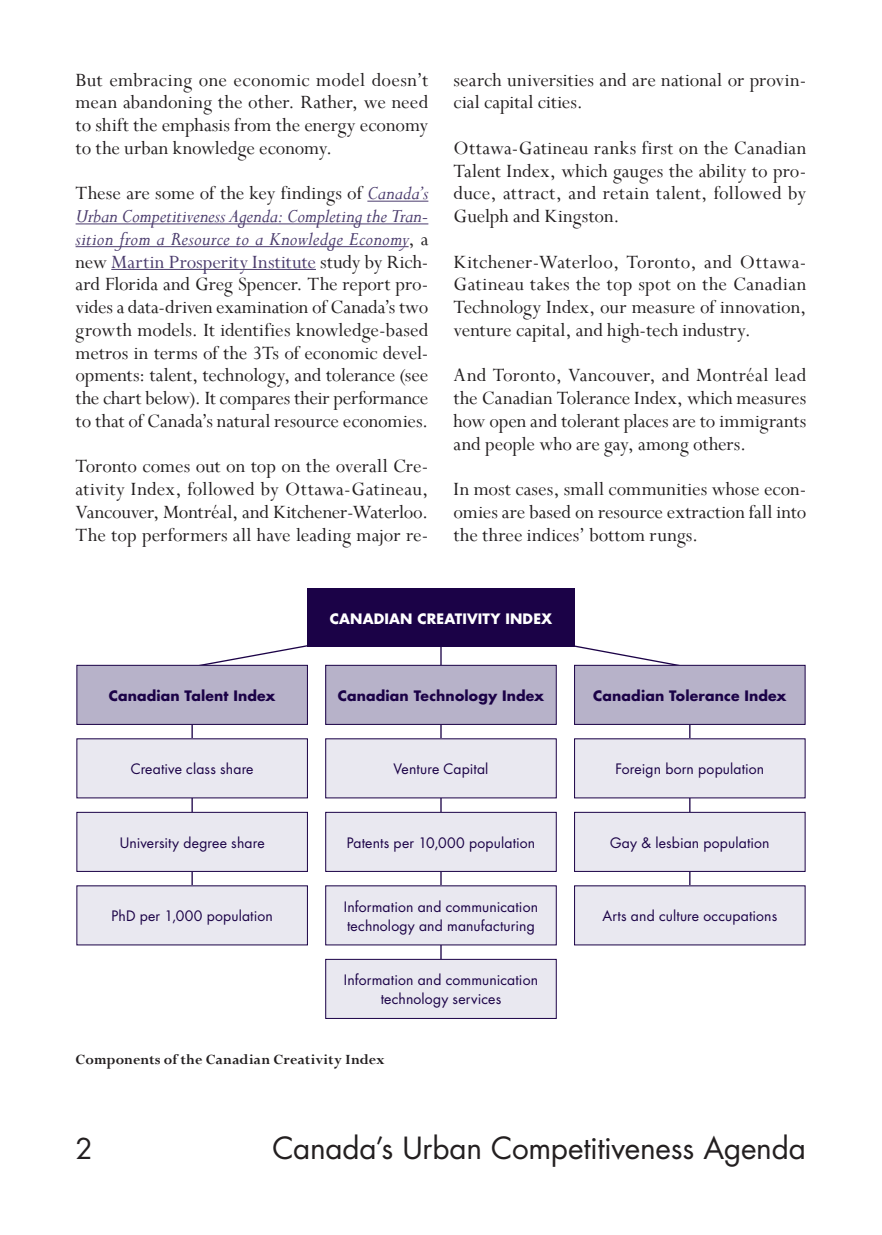
<style>
.page{position:relative;width:882px;height:1235px;background:#fff}
.page>*{position:absolute;margin:0;border:0;box-sizing:border-box;transform-origin:0 0}
.t1{font:29.75px "Futura Std";letter-spacing:-.01em;color:#231f20}
.t2{font:28px "Futura Std";color:#231f20}
.t3{font:21px/22.8px "Perpetua";color:#231f20;text-align:justify}
.t4{font:700 15.75px "Perpetua";letter-spacing:.01em;color:#231f20}
.t5{font:14px/19.2px "Futura Std";letter-spacing:.01em;color:#1b0247;text-align:center}
.t6{font:700 14px "Futura Std";letter-spacing:.01em;color:#1b0247}
.t7{font:700 14px "Futura Std";letter-spacing:.015em;color:#fff}
.s1{font-style:italic;color:#4b3c6d}
.s2{color:#4b3c6d}
</style>
<div class="page">
<hr style="left:367px;top:201px;width:61px;height:1px;background:#4b3c6d">
<hr style="left:76px;top:224px;width:352px;height:1px;background:#4b3c6d">
<hr style="left:76px;top:246px;width:333px;height:1px;background:#4b3c6d">
<hr style="left:111px;top:269px;width:205px;height:1px;background:#4b3c6d">
<svg style="left:191px;top:645px;width:500px;height:270px"></svg>
<hr style="left:440px;top:621px;width:2px;height:375px;background:#1b0247">
<div style="left:326px;top:665px;width:230px;height:59px;background:#b7b2c9"></div>
<div style="left:326px;top:665px;width:230px;height:59px;border:1px solid #1b0247"></div>
<div style="left:77px;top:665px;width:230px;height:59px;background:#b7b2c9"></div>
<div style="left:77px;top:665px;width:231px;height:59px;border:1px solid #1b0247"></div>
<div style="left:575px;top:665px;width:230px;height:59px;background:#b7b2c9"></div>
<div style="left:574px;top:665px;width:231px;height:59px;border:1px solid #1b0247"></div>
<div style="left:326px;top:959px;width:230px;height:59px;background:#e9e8f0"></div>
<div style="left:326px;top:959px;width:230px;height:59px;border:1px solid #1b0247"></div>
<div style="left:326px;top:739px;width:230px;height:59px;background:#e9e8f0"></div>
<div style="left:77px;top:739px;width:230px;height:59px;background:#e9e8f0"></div>
<div style="left:575px;top:739px;width:230px;height:59px;background:#e9e8f0"></div>
<div style="left:326px;top:812px;width:230px;height:59px;background:#e9e8f0"></div>
<div style="left:326px;top:812px;width:230px;height:59px;border:1px solid #1b0247"></div>
<div style="left:77px;top:812px;width:230px;height:59px;background:#e9e8f0"></div>
<div style="left:77px;top:812px;width:231px;height:59px;border:1px solid #1b0247"></div>
<div style="left:575px;top:812px;width:230px;height:59px;background:#e9e8f0"></div>
<div style="left:574px;top:812px;width:231px;height:59px;border:1px solid #1b0247"></div>
<div style="left:326px;top:886px;width:230px;height:59px;background:#e9e8f0"></div>
<div style="left:77px;top:886px;width:230px;height:59px;background:#e9e8f0"></div>
<div style="left:575px;top:886px;width:230px;height:59px;background:#e9e8f0"></div>
<div style="left:307px;top:588px;width:268px;height:59px;background:#1b0247"></div>
<p class="t3" style="left:76px;top:68px;width:354px">But embracing one economic model doesn’t mean abandoning the other. Rather, we need to shift the emphasis from the energy economy to the urban knowledge economy.</p>
<p class="t3" style="left:76px;top:182px;width:354px">These are some of the key findings of <span class="s1">Canada’s Urban Competitiveness Agenda: Completing the Tran&shy;sition from a Resource to a Knowledge Economy</span>, a new <span class="s2">Martin Prosperity Institute</span> study by Rich&shy;ard Florida and Greg Spencer. The report pro&shy;vides a data-driven examination of Canada’s two growth models. It identifies knowledge-based metros in terms of the 3Ts of economic devel&shy;opments: talent, technology, and tolerance (see the chart below). It compares their performance to that of Canada’s natural resource economies.</p>
<p class="t3" style="left:76px;top:454px;width:354px">Toronto comes out on top on the overall Cre&shy;ativity Index, followed by Ottawa-Gatineau, Vancouver, Montréal, and Kitchener-Waterloo.<br>The top performers all have leading major re-</p>
<p class="t3" style="left:454px;top:68px;width:354px">search universities and are national or provin&shy;cial capital cities.</p>
<p class="t3" style="left:454px;top:136px;width:354px">Ottawa-Gatineau ranks first on the Canadian Talent Index, which gauges the ability to pro&shy;duce, attract, and retain talent, followed by Guelph and Kingston.</p>
<p class="t3" style="left:454px;top:250px;width:354px">Kitchener-Waterloo, Toronto, and Ottawa-Gatineau takes the top spot on the Canadian Technology Index, our measure of innovation, venture capital, and high-tech industry.</p>
<p class="t3" style="left:454px;top:363px;width:354px">And Toronto, Vancouver, and Montréal lead the Canadian Tolerance Index, which measures how open and tolerant places are to immigrants and people who are gay, among others.</p>
<p class="t3" style="left:454px;top:477px;width:354px">In most cases, small communities whose econ&shy;omies are based on resource extraction fall into the three indices’ bottom rungs.</p>
<p class="t7" style="left:330px;top:609px;width:224px">CANADIAN CREATIVITY INDEX</p>
<p class="t6" style="left:109px;top:686px;width:168px">Canadian Talent Index</p>
<p class="t6" style="left:338px;top:686px;width:208px">Canadian Technology Index</p>
<p class="t6" style="left:593px;top:686px;width:195px">Canadian Tolerance Index</p>
<p class="t5" style="left:131px;top:759px;width:124px">Creative class share</p>
<p class="t5" style="left:394px;top:759px;width:96px">Venture Capital</p>
<p class="t5" style="left:615px;top:759px;width:150px">Foreign born population</p>
<p class="t5" style="left:120px;top:833px;width:146px">University degree share</p>
<p class="t5" style="left:347px;top:833px;width:190px">Patents per 10,000 population</p>
<p class="t5" style="left:610px;top:833px;width:161px">Gay &amp; lesbian population</p>
<p class="t5" style="left:344px;top:897px;width:196px;text-align:left">Information and communication technology and manufacturing</p>
<p class="t5" style="left:111px;top:906px;width:163px">PhD per 1,000 population</p>
<p class="t5" style="left:602px;top:906px;width:176px">Arts and culture occupations</p>
<p class="t5" style="left:344px;top:970px;width:196px">Information and communication technology services</p>
<p class="t4" style="left:76px;top:1050px;width:311px">Components of the Canadian Creativity Index</p>
<h2 class="t2" style="left:76px;top:1131px;width:19px">2</h2>
<h1 class="t1" style="left:272px;top:1129px;width:535px">Canada’s Urban Competitiveness Agenda</h1>
</div>
